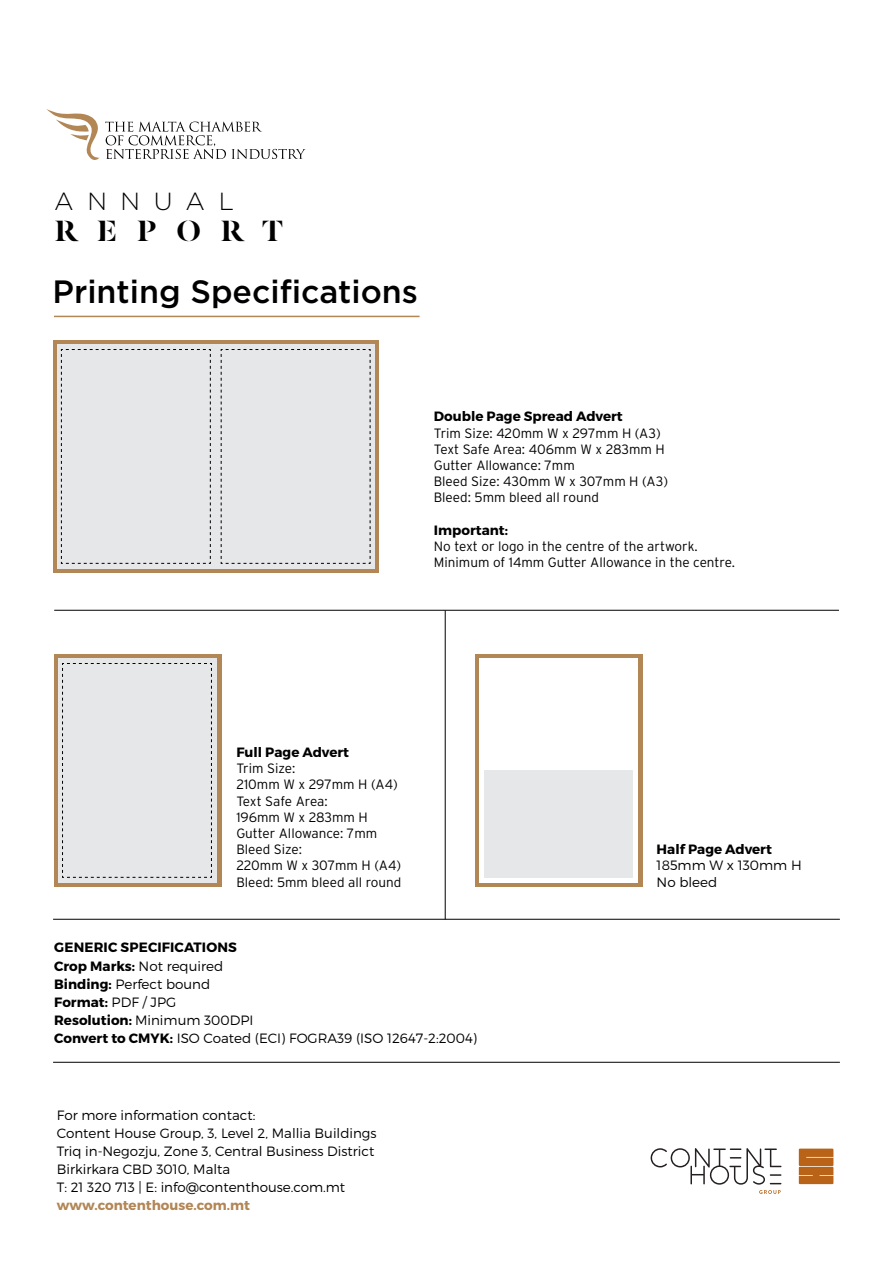
<style>
.page{position:relative;width:893px;height:1263px;background:#fff}
.page>*{position:absolute;margin:0;border:0;box-sizing:border-box;transform-origin:0 0}
.t1{font:500 32.25px "Gotham";color:#000}
.t2{font:500 32.25px "Dala Floda";letter-spacing:.605em;color:#000}
.t3{font:300 24.75px "Gotham";letter-spacing:.55em;color:#000}
.t4{font:300 13.5px/18.1px "Montserrat";color:#000}
.t5{font:300 13.5px/16.2px "Interstate";color:#000}
.t6{font:700 13.5px "Montserrat";color:#000}
.t7{font:700 13.5px "Montserrat";color:#b38655}
.s1{font-weight:700}
</style>
<div class="page">
<hr style="left:54px;top:316px;width:366px;height:1px;background:#b38655">
<svg style="left:799px;top:1148px;width:34px;height:36px"></svg>
<svg style="left:651px;top:1148px;width:130px;height:46px"></svg>
<hr style="left:53px;top:1062px;width:787px;height:1px;background:#000">
<div style="left:53px;top:340px;width:325px;height:232px;background:#b38655"></div>
<div style="left:57px;top:344px;width:318px;height:225px;background:#e6e7e8"></div>
<svg style="left:61px;top:349px;width:150px;height:215px"></svg>
<svg style="left:221px;top:349px;width:150px;height:215px"></svg>
<div style="left:54px;top:654px;width:167px;height:232px;background:#b38655"></div>
<div style="left:58px;top:658px;width:159px;height:225px;background:#e6e7e8"></div>
<svg style="left:62px;top:663px;width:150px;height:215px"></svg>
<div style="left:475px;top:654px;width:167px;height:232px;background:#b38655"></div>
<div style="left:479px;top:658px;width:159px;height:225px;background:#fff"></div>
<div style="left:485px;top:770px;width:148px;height:107px;background:#e6e7e8"></div>
<hr style="left:54px;top:610px;width:785px;height:1px;background:#000">
<hr style="left:445px;top:610px;width:1px;height:309px;background:#000">
<hr style="left:53px;top:919px;width:787px;height:1px;background:#000">
<svg style="left:105px;top:122px;width:200px;height:37px"></svg>
<svg style="left:46px;top:109px;width:53px;height:51px"></svg>
<h2 class="t3" style="left:54px;top:188px;width:181px">ANNUAL</h2>
<h1 class="t2" style="left:55px;top:209px;width:230px">REPORT</h1>
<h1 class="t1" style="left:52px;top:273px;width:367px">Printing Specifications</h1>
<p class="t6" style="left:434px;top:408px;width:190px">Double Page Spread Advert</p>
<p class="t5" style="left:434px;top:425px;width:236px">Trim Size: 420mm W x 297mm H (A3)<br>Text Safe Area: 406mm W x 283mm H<br>Gutter Allowance: 7mm<br>Bleed Size: 430mm W x 307mm H (A3)<br>Bleed: 5mm bleed all round</p>
<p class="t6" style="left:434px;top:522px;width:76px">Important:</p>
<p class="t5" style="left:434px;top:538px;width:302px">No text or logo in the centre of the artwork.<br>Minimum of 14mm Gutter Allowance in the centre.</p>
<p class="t6" style="left:236px;top:744px;width:114px">Full Page Advert</p>
<p class="t5" style="left:236px;top:760px;width:166px">Trim Size:<br>210mm W x 297mm H (A4)<br>Text Safe Area:<br>196mm W x 283mm H<br>Gutter Allowance: 7mm<br>Bleed Size:<br>220mm W x 307mm H (A4)<br>Bleed: 5mm bleed all round</p>
<p class="t6" style="left:657px;top:841px;width:117px">Half Page Advert</p>
<p class="t4" style="left:657px;top:857px;width:147px;line-height:16.2px">185mm W x 130mm H<br>No bleed</p>
<p class="t4" style="left:54px;top:938px;width:424px"><span class="s1">GENERIC SPECIFICATIONS<br>Crop Marks:</span> Not required<br><span class="s1">Binding:</span> Perfect bound<br><span class="s1">Format:</span> PDF / JPG<br><span class="s1">Resolution:</span> Minimum 300DPI<br><span class="s1">Convert to CMYK:</span> ISO Coated (ECI) FOGRA39 (ISO 12647-2:2004)</p>
<p class="t4" style="left:57px;top:1105px;width:321px">For more information contact:<br>Content House Group, 3, Level 2, Mallia Buildings Triq in-Negozju, Zone 3, Central Business District Birkirkara CBD 3010, Malta<br>T: 21 320 713 | E: info@contenthouse.com.mt</p>
<p class="t7" style="left:57px;top:1196px;width:194px">www.contenthouse.com.mt</p>
</div>
